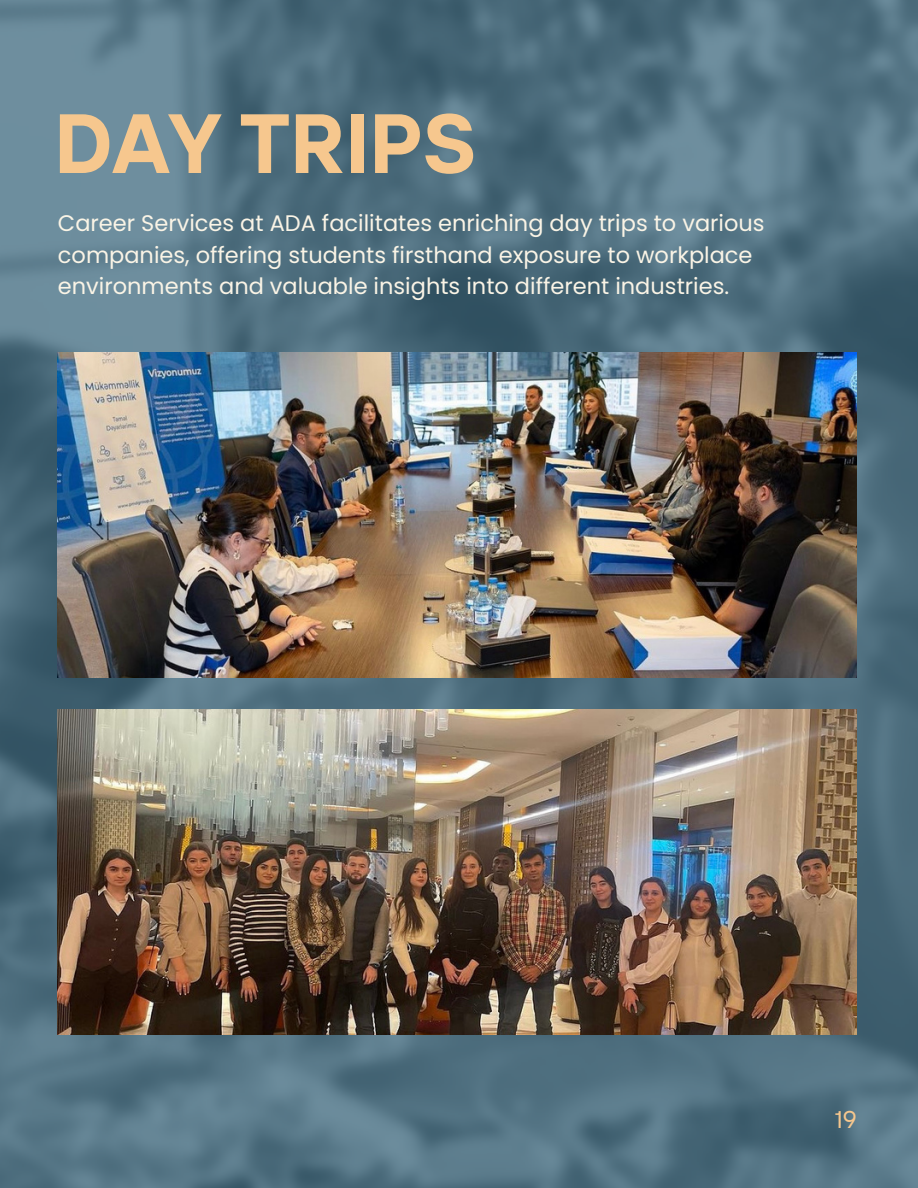
<style>
.page{position:relative;width:918px;height:1188px;background:#fff}
.page>*{position:absolute;margin:0;border:0;box-sizing:border-box;transform-origin:0 0}
.t1{font:700 83.85px "TT Interphases";color:#f6c78e}
.t2{font:24px "TT Interphases";color:#f6c78e}
.t3{font:22.5px "Poppins";color:#faf4e6}
</style>
<div class="page">
<img style="left:0;top:0;width:918px;height:1188px">
<img style="left:58px;top:353px;width:798px;height:325px">
<img style="left:58px;top:709px;width:799px;height:326px">
<p class="t1" style="left:54px;top:89px;width:423px">DAY TRIPS</p>
<p class="t3" style="left:58px;top:207px;width:708px">Career Services at ADA facilitates enriching day trips to various</p>
<p class="t3" style="left:58px;top:239px;width:696px">companies, offering students firsthand exposure to workplace</p>
<p class="t3" style="left:58px;top:270px;width:673px">environments and valuable insights into different industries.</p>
<p class="t2" style="left:835px;top:1104px;width:23px">19</p>
</div>
